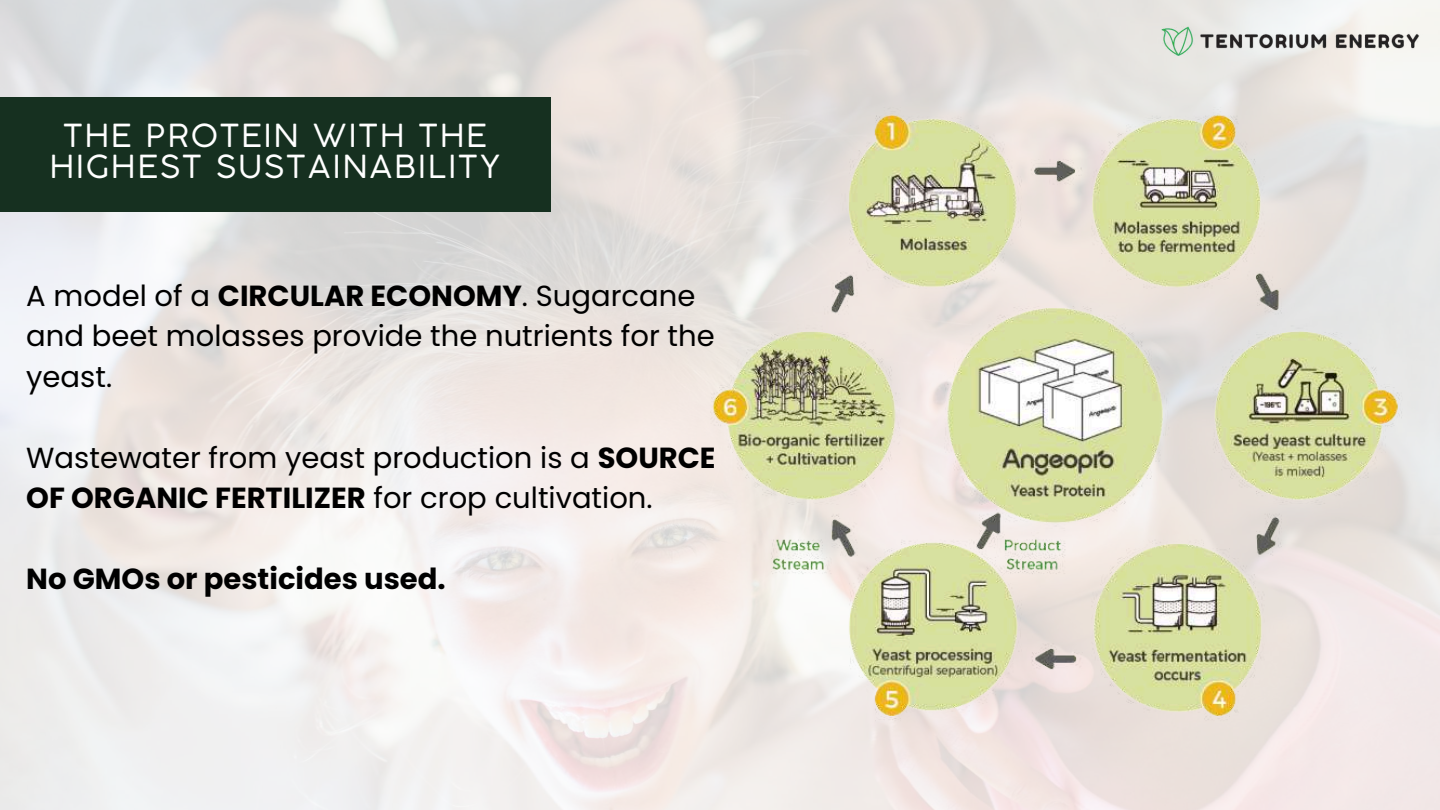
<style>
.page{position:relative;width:1440px;height:810px;background:#fff}
.page>*{position:absolute;margin:0;border:0;box-sizing:border-box;transform-origin:0 0}
.t1{font:31.5px/30.8px "Coco Gothic";letter-spacing:.07em;color:#fff;text-align:center}
.t2{font:29px/40.5px "Poppins";color:#000}
.t3{font:700 29px "Poppins";color:#000}
.s1{font-weight:700}
</style>
<div class="page">
<img style="left:0;top:0;width:1440px;height:810px">
<div style="left:0;top:98px;width:550px;height:114px;background:#163020"></div>
<img style="left:693px;top:81px;width:747px;height:690px">
<img style="left:1159px;top:20px;width:264px;height:36px">
<p class="t1" style="left:50px;top:123px;width:452px">THE PROTEIN WITH THE<br>HIGHEST SUSTAINABILITY</p>
<p class="t2" style="left:26px;top:275px;width:690px">A model of a <span class="s1">CIRCULAR ECONOMY</span>. Sugarcane and beet molasses provide the nutrients for the yeast.</p>
<p class="t2" style="left:26px;top:437px;width:691px">Wastewater from yeast production is a <span class="s1">SOURCE<br>OF ORGANIC FERTILIZER</span> for crop cultivation.</p>
<p class="t3" style="left:26px;top:559px;width:421px">No GMOs or pesticides used.</p>
</div>
